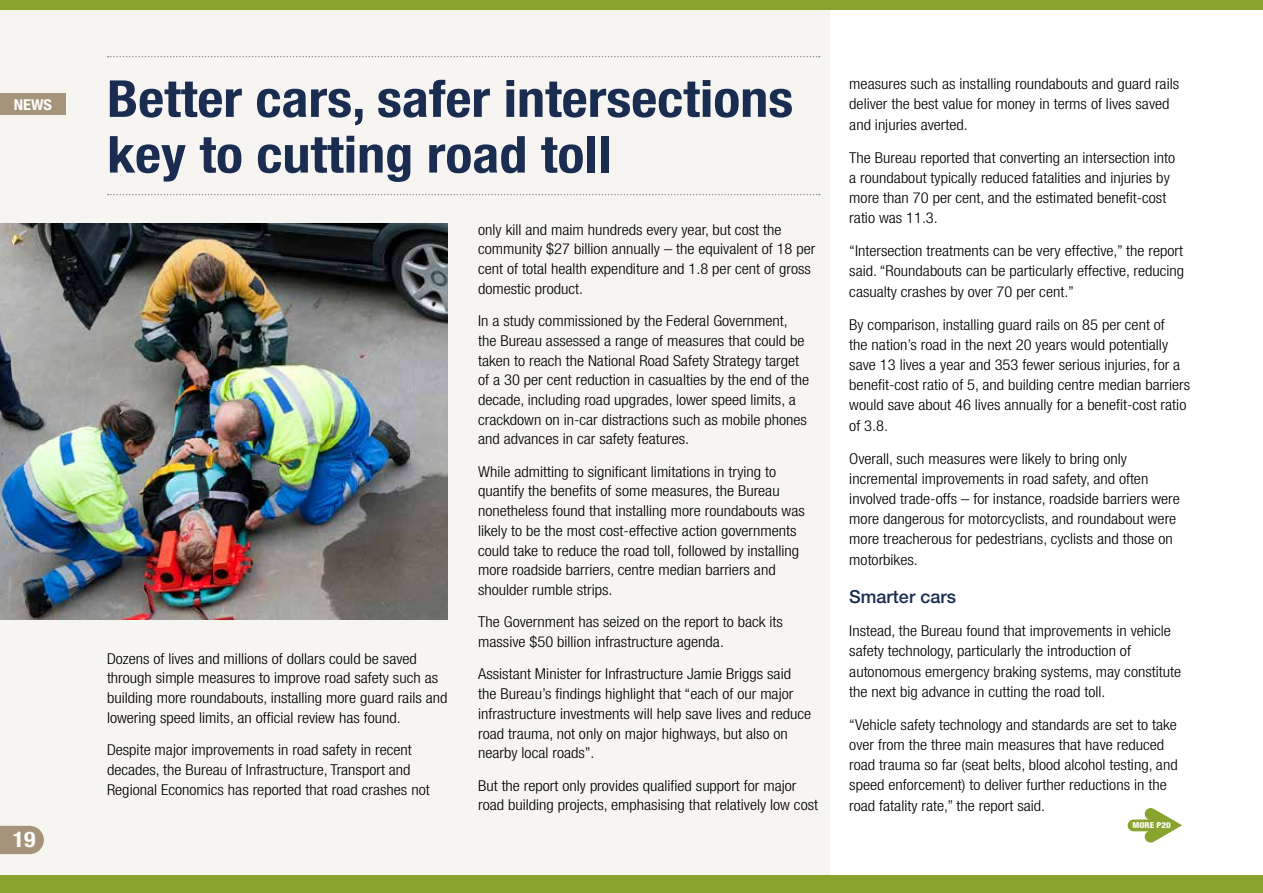
<style>
.page{position:relative;width:1263px;height:893px;background:#fff}
.page>*{position:absolute;margin:0;border:0;box-sizing:border-box;transform-origin:0 0}
.t1{font:700 condensed 51px/55.7px "Helvetica Neue";color:#1a2d51;scale:1.1 1}
.t2{font:700 condensed 21.6px "Helvetica Neue";color:#fff;scale:1.1 1}
.t3{font:500 18px "Helvetica Neue";color:#1a2d51}
.t4{font:300 condensed 15px/19.6px "Helvetica Neue";color:#000;scale:1.1 1}
.t5{font:700 condensed 15px "Helvetica Neue";color:#fff;scale:1.1 1}
.t6{font:800 condensed 8.1px "Helvetica Neue";color:#fff;scale:1.1 1}
</style>
<div class="page">
<div style="left:0;top:5px;width:830px;height:888px;background:#f7f5f2"></div>
<svg style="left:108px;top:56px;width:712px;height:1px"></svg>
<svg style="left:108px;top:194px;width:712px;height:1px"></svg>
<div style="left:0;top:875px;width:1263px;height:18px;background:#89a42e"></div>
<svg style="left:0;top:826px;width:44px;height:28px"></svg>
<div style="left:0;top:93px;width:66px;height:22px;background:#a5947a"></div>
<div style="left:0;top:0;width:1263px;height:10px;background:#89a42e"></div>
<img style="left:1px;top:223px;width:447px;height:396px">
<svg style="left:1134px;top:808px;width:48px;height:35px"></svg>
<div style="left:1133px;top:819px;width:31px;height:12px;background:#89a42e"></div>
<p class="t5" style="left:14px;top:96px;width:36px">NEWS</p>
<h2 class="t2" style="left:13px;top:826px;width:22px">19</h2>
<h1 class="t1" style="left:107px;top:70px;width:625px">Better cars, safer intersections key to cutting road toll</h1>
<p class="t4" style="left:107px;top:648px;width:311px">Dozens of lives and millions of dollars could be saved through simple measures to improve road safety such as building more roundabouts, installing more guard rails and lowering speed limits, an official review has found.</p>
<p class="t4" style="left:107px;top:740px;width:295px">Despite major improvements in road safety in recent decades, the Bureau of Infrastructure, Transport and<br>Regional Economics has reported that road crashes not</p>
<p class="t4" style="left:478px;top:219px;width:308px">only kill and maim hundreds every year, but cost the community $27 billion annually – the equivalent of 18 per cent of total health expenditure and 1.8 per cent of gross domestic product.</p>
<p class="t4" style="left:478px;top:311px;width:302px">In a study commissioned by the Federal Government, the Bureau assessed a range of measures that could be taken to reach the National Road Safety Strategy target of a 30 per cent reduction in casualties by the end of the decade, including road upgrades, lower speed limits, a crackdown on in-car distractions such as mobile phones and advances in car safety features.</p>
<p class="t4" style="left:478px;top:462px;width:298px">While admitting to significant limitations in trying to quantify the benefits of some measures, the Bureau nonetheless found that installing more roundabouts was likely to be the most cost-effective action governments could take to reduce the road toll, followed by installing more roadside barriers, centre median barriers and shoulder rumble strips.</p>
<p class="t4" style="left:478px;top:612px;width:279px">The Government has seized on the report to back its massive $50 billion infrastructure agenda.</p>
<p class="t4" style="left:478px;top:664px;width:304px">Assistant Minister for Infrastructure Jamie Briggs said the Bureau’s findings highlight that “each of our major infrastructure investments will help save lives and reduce road trauma, not only on major highways, but also on nearby local roads”.</p>
<p class="t4" style="left:478px;top:775px;width:311px">But the report only provides qualified support for major road building projects, emphasising that relatively low cost</p>
<p class="t4" style="left:849px;top:74px;width:301px;line-height:20.2px">measures such as installing roundabouts and guard rails deliver the best value for money in terms of lives saved and injuries averted.</p>
<p class="t4" style="left:849px;top:147px;width:298px;line-height:20.2px">The Bureau reported that converting an intersection into a roundabout typically reduced fatalities and injuries by more than 70 per cent, and the estimated benefit-cost ratio was 11.3.</p>
<p class="t4" style="left:849px;top:241px;width:306px;line-height:20.2px;text-align:justify">“Intersection treatments can be very effective,” the report said. “Roundabouts can be particularly effective, reducing casualty crashes by over 70 per cent.”</p>
<p class="t4" style="left:849px;top:314px;width:311px;line-height:20.2px">By comparison, installing guard rails on 85 per cent of<br>the nation’s road in the next 20 years would potentially save 13 lives a year and 353 fewer serious injuries, for a benefit-cost ratio of 5, and building centre median barriers would save about 46 lives annually for a benefit-cost ratio of 3.8.</p>
<p class="t4" style="left:849px;top:448px;width:302px;line-height:20.2px">Overall, such measures were likely to bring only incremental improvements in road safety, and often involved trade-offs – for instance, roadside barriers were more dangerous for motorcyclists, and roundabout were more treacherous for pedestrians, cyclists and those on motorbikes.</p>
<p class="t3" style="left:849px;top:586px;width:108px">Smarter cars</p>
<p class="t4" style="left:849px;top:621px;width:303px;line-height:20.2px">Instead, the Bureau found that improvements in vehicle safety technology, particularly the introduction of autonomous emergency braking systems, may constitute the next big advance in cutting the road toll.</p>
<p class="t4" style="left:849px;top:714px;width:300px;line-height:20.2px">“Vehicle safety technology and standards are set to take over from the three main measures that have reduced road trauma so far (seat belts, blood alcohol testing, and speed enforcement) to deliver further reductions in the road fatality rate,” the report said.</p>
<p class="t6" style="left:1132px;top:820px;width:36px">MORE P20</p>
</div>
